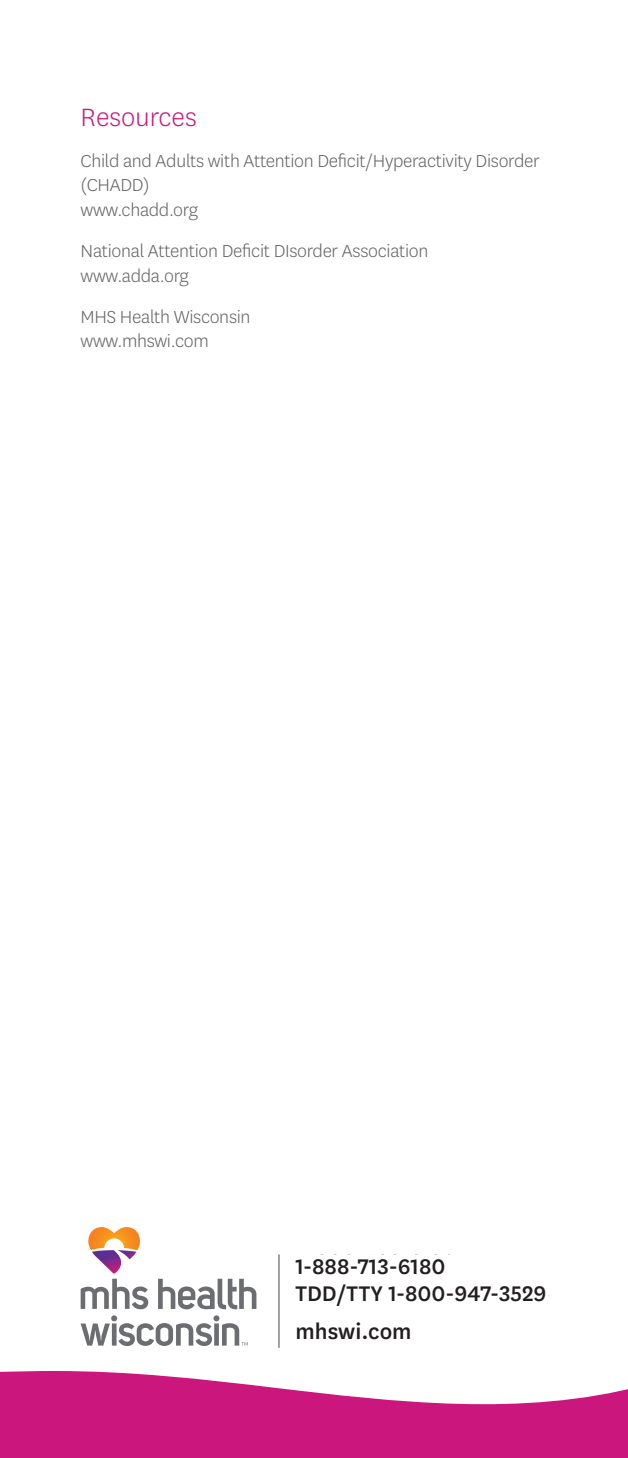
<style>
.page{position:relative;width:628px;height:1458px;background:#fff}
.page>*{position:absolute;margin:0;border:0;box-sizing:border-box;transform-origin:0 0}
.subhead{font:300 29.25px "Centene Sans";color:#cb177d}
.t1{font:300 25.43px/30.6px "Centene Sans";color:#231f20}
.t2{font:500 25.43px "Centene Sans";color:#231f20}
.t3{font:500 24.75px "Centene Sans";color:#231f20}
.body_text{font:300 20.25px/24.8px "Centene Sans";letter-spacing:-.015em;color:#636366}
</style>
<div class="page">
<svg style="left:0;top:1371px;width:628px;height:87px;fill:#cb177d"></svg>
<hr style="left:278px;top:1254px;width:1px;height:94px;background:#6c6d70">
<svg style="left:81px;top:1227px;width:175px;height:119px"></svg>
<p class="subhead" style="left:81px;top:98px;width:118px">Resources</p>
<p class="body_text" style="left:81px;top:147px;width:460px">Child and Adults with Attention Deficit/Hyperactivity Disorder (CHADD)<br>www.chadd.org</p>
<p class="body_text" style="left:81px;top:238px;width:349px">National Attention Deficit DIsorder Association www.adda.org</p>
<p class="body_text" style="left:81px;top:303px;width:171px">MHS Health Wisconsin www.mhswi.com</p>
<p class="t1" style="left:300px;top:1246px;width:251px">1-800-589-3186<br>TDD/TTY 1-800-446-6136</p>
<p class="t2" style="left:300px;top:1317px;width:121px">mhswi.com</p>
<p class="t3" style="left:295px;top:1249px;width:151px">1-888-713-6180</p>
<p class="t3" style="left:295px;top:1276px;width:252px">TDD/TTY 1-800-947-3529</p>
<p class="t3" style="left:295px;top:1314px;width:118px">mhswi.com</p>
</div>
